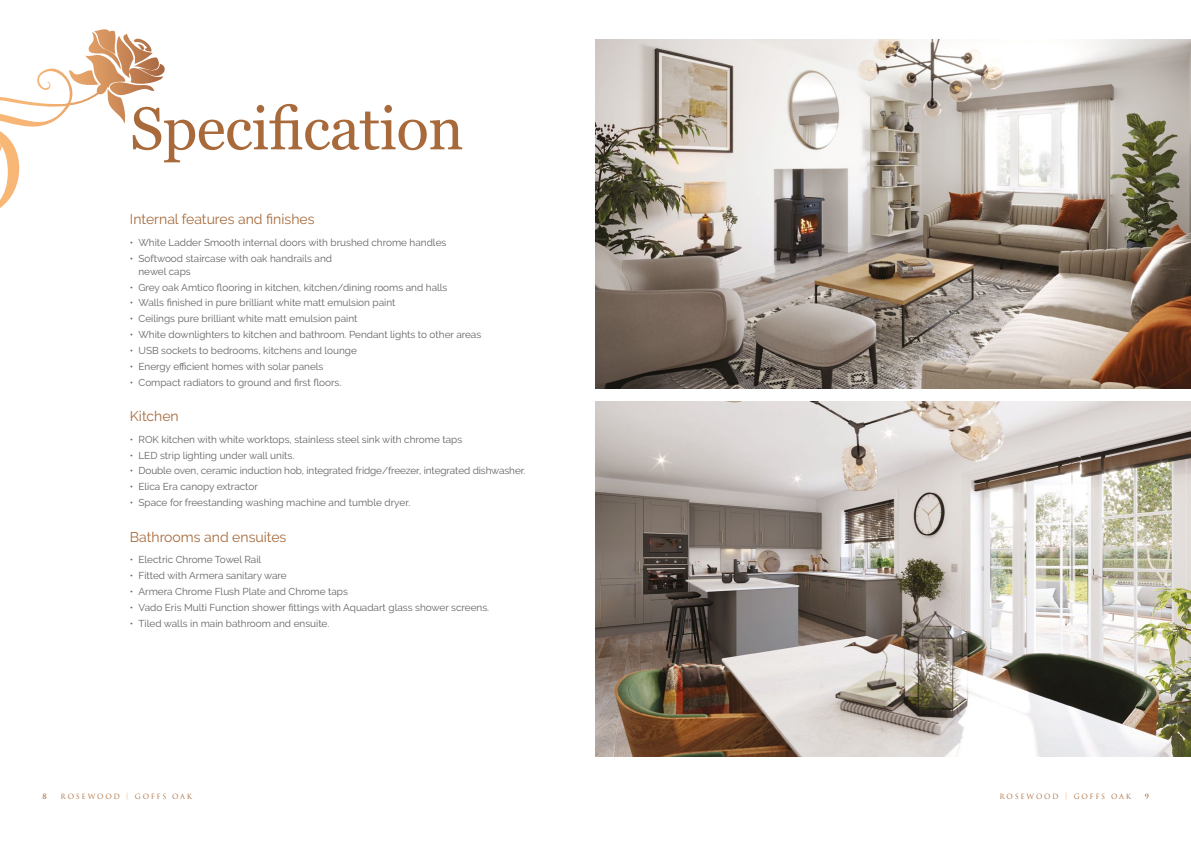
<style>
.page{position:relative;width:1191px;height:842px;background:#fff}
.page>*{position:absolute;margin:0;border:0;box-sizing:border-box;transform-origin:0 0}
.t1{font:60px "Georgia";letter-spacing:-.01em;color:#a86a3b}
.t2{font:14px "Raleway";color:#a86a3b}
.t3{font:10px/13px "Raleway";color:#646363}
.t4{font:7px "Trajan Pro";letter-spacing:.25em;color:#a86a3b}
.t5{font:700 7px "Trajan Pro";color:#a86a3b}
.s1{color:#f1a864}
</style>
<div class="page">
<img style="left:595px;top:40px;width:596px;height:348px">
<img style="left:595px;top:401px;width:596px;height:356px">
<svg style="left:0;top:29px;width:165px;height:98px"></svg>
<h1 class="t1" style="left:130px;top:95px;width:335px">Specification</h1>
<h2 class="t2" style="left:130px;top:211px;width:186px">Internal features and finishes</h2>
<p class="t3" style="left:130px;top:236px;width:318px">• White Ladder Smooth internal doors with brushed chrome handles</p>
<p class="t3" style="left:138px;top:252px;width:195px;text-indent:-8px">• Softwood staircase with oak handrails and newel caps</p>
<p class="t3" style="left:130px;top:280px;width:319px">• Grey oak Amtico flooring in kitchen, kitchen/dining rooms and halls</p>
<p class="t3" style="left:130px;top:296px;width:267px">• Walls finished in pure brilliant white matt emulsion paint</p>
<p class="t3" style="left:130px;top:312px;width:229px">• Ceilings pure brilliant white matt emulsion paint</p>
<p class="t3" style="left:130px;top:328px;width:353px">• White downlighters to kitchen and bathroom. Pendant lights to other areas</p>
<p class="t3" style="left:130px;top:344px;width:228px">• USB sockets to bedrooms, kitchens and lounge</p>
<p class="t3" style="left:130px;top:360px;width:195px">• Energy efficient homes with solar panels</p>
<p class="t3" style="left:130px;top:375px;width:213px">• Compact radiators to ground and first floors.</p>
<h2 class="t2" style="left:130px;top:408px;width:50px">Kitchen</h2>
<p class="t3" style="left:130px;top:433px;width:334px">• ROK kitchen with white worktops, stainless steel sink with chrome taps</p>
<p class="t3" style="left:130px;top:448px;width:166px">• LED strip lighting under wall units.</p>
<p class="t3" style="left:130px;top:464px;width:397px">• Double oven, ceramic induction hob, integrated fridge/freezer, integrated dishwasher.</p>
<p class="t3" style="left:130px;top:480px;width:129px">• Elica Era canopy extractor</p>
<p class="t3" style="left:130px;top:496px;width:282px">• Space for freestanding washing machine and tumble dryer.</p>
<h2 class="t2" style="left:130px;top:529px;width:158px">Bathrooms and ensuites</h2>
<p class="t3" style="left:130px;top:553px;width:133px">• Electric Chrome Towel Rail</p>
<p class="t3" style="left:130px;top:569px;width:158px">• Fitted with Armera sanitary ware</p>
<p class="t3" style="left:130px;top:585px;width:219px">• Armera Chrome Flush Plate and Chrome taps</p>
<p class="t3" style="left:130px;top:601px;width:361px">• Vado Eris Multi Function shower fittings with Aquadart glass shower screens.</p>
<p class="t3" style="left:130px;top:616px;width:201px">• Tiled walls in main bathroom and ensuite.</p>
<p class="t5" style="left:43px;top:792px;width:6px">8</p>
<p class="t4" style="left:61px;top:792px;width:133px">ROSEWOOD <span class="s1">|</span> GOFFS OAK</p>
<p class="t4" style="left:999px;top:792px;width:133px">ROSEWOOD <span class="s1">|</span> GOFFS OAK</p>
<p class="t5" style="left:1144px;top:792px;width:6px">9</p>
</div>
